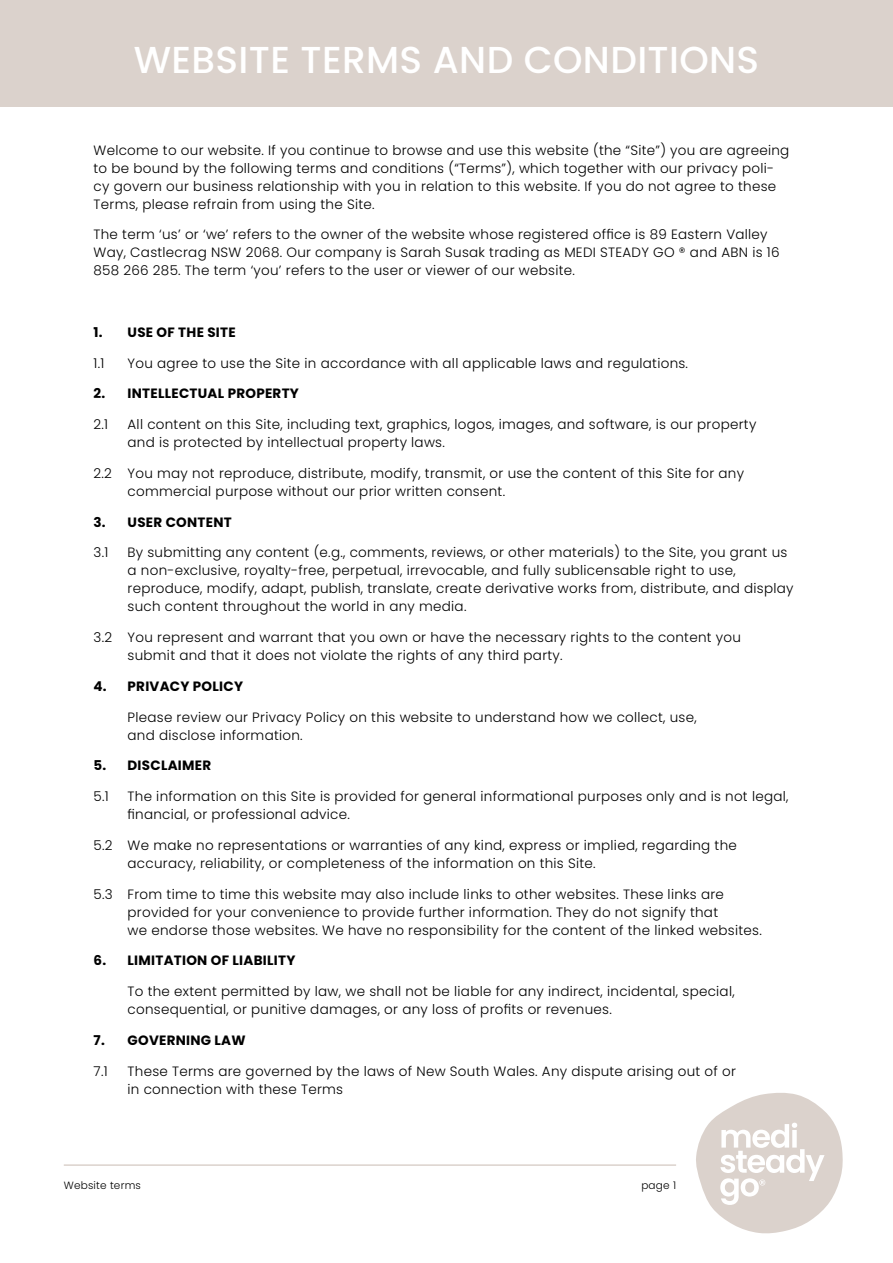
<style>
.page{position:relative;width:893px;height:1263px;background:#fff}
.page>*{position:absolute;margin:0;border:0;box-sizing:border-box;transform-origin:0 0}
.t1{font:500 37.5px "Poppins";letter-spacing:.01em;color:#fff}
.t2{font:300 13.5px/18px "Poppins";letter-spacing:.02em;color:#000}
.t3{font:700 13.5px "Poppins";letter-spacing:.02em;color:#000}
.t4{font:300 10.5px "Poppins";letter-spacing:.02em;color:#000}
</style>
<div class="page">
<div style="left:0;top:0;width:893px;height:106px;background:#dbd2cc"></div>
<hr style="left:64px;top:1164px;width:612px;height:2px;background:#dbd2cc">
<svg style="left:696px;top:1093px;width:147px;height:141px"></svg>
<h1 class="t1" style="left:134px;top:38px;width:627px">WEBSITE TERMS AND CONDITIONS</h1>
<p class="t2" style="left:94px;top:141px;width:697px">Welcome to our website. If you continue to browse and use this website (the “Site”) you are agreeing to be bound by the following terms and conditions (“Terms”), which together with our privacy poli&shy;cy govern our business relationship with you in relation to this website. If you do not agree to these Terms, please refrain from using the Site.</p>
<p class="t2" style="left:94px;top:226px;width:688px">The term ‘us’ or ‘we’ refers to the owner of the website whose registered office is 89 Eastern Valley<br>Way, Castlecrag NSW 2068. Our company is Sarah Susak trading as MEDI STEADY GO ® and ABN is 16<br>858 266 285. The term ‘you’ refers to the user or viewer of our website.</p>
<p class="t3" style="left:94px;top:324px;width:144px">1. USE OF THE SITE</p>
<p class="t2" style="left:94px;top:354px;width:12px">1.1</p>
<p class="t2" style="left:128px;top:354px;width:562px">You agree to use the Site in accordance with all applicable laws and regulations.</p>
<p class="t3" style="left:94px;top:386px;width:207px">2. INTELLECTUAL PROPERTY</p>
<p class="t2" style="left:94px;top:415px;width:16px">2.1</p>
<p class="t2" style="left:128px;top:415px;width:630px">All content on this Site, including text, graphics, logos, images, and software, is our property and is protected by intellectual property laws.</p>
<p class="t2" style="left:128px;top:464px;width:618px;text-indent:-34px">2.2 You may not reproduce, distribute, modify, transmit, or use the content of this Site for any commercial purpose without our prior written consent.</p>
<p class="t3" style="left:94px;top:514px;width:140px">3. USER CONTENT</p>
<p class="t2" style="left:94px;top:544px;width:16px">3.1</p>
<p class="t2" style="left:128px;top:544px;width:667px">By submitting any content (e.g., comments, reviews, or other materials) to the Site, you grant us a non-exclusive, royalty-free, perpetual, irrevocable, and fully sublicensable right to use, reproduce, modify, adapt, publish, translate, create derivative works from, distribute, and display such content throughout the world in any media.</p>
<p class="t2" style="left:128px;top:628px;width:615px;text-indent:-34px">3.2 You represent and warrant that you own or have the necessary rights to the content you submit and that it does not violate the rights of any third party.</p>
<p class="t3" style="left:94px;top:678px;width:151px">4. PRIVACY POLICY</p>
<p class="t2" style="left:128px;top:708px;width:571px">Please review our Privacy Policy on this website to understand how we collect, use, and disclose information.</p>
<p class="t3" style="left:94px;top:758px;width:119px">5. DISCLAIMER</p>
<p class="t2" style="left:94px;top:787px;width:17px">5.1</p>
<p class="t2" style="left:128px;top:787px;width:662px">The information on this Site is provided for general informational purposes only and is not legal, financial, or professional advice.</p>
<p class="t2" style="left:128px;top:836px;width:611px;text-indent:-34px">5.2 We make no representations or warranties of any kind, express or implied, regarding the accuracy, reliability, or completeness of the information on this Site.</p>
<p class="t2" style="left:128px;top:885px;width:636px;text-indent:-34px">5.3 From time to time this website may also include links to other websites. These links are provided for your convenience to provide further information. They do not signify that<br>we endorse those websites. We have no responsibility for the content of the linked websites.</p>
<p class="t3" style="left:94px;top:953px;width:203px">6. LIMITATION OF LIABILITY</p>
<p class="t2" style="left:128px;top:982px;width:609px">To the extent permitted by law, we shall not be liable for any indirect, incidental, special, consequential, or punitive damages, or any loss of profits or revenues.</p>
<p class="t3" style="left:94px;top:1032px;width:154px">7. GOVERNING LAW</p>
<p class="t2" style="left:94px;top:1062px;width:16px">7.1</p>
<p class="t2" style="left:128px;top:1062px;width:610px">These Terms are governed by the laws of New South Wales. Any dispute arising out of or in connection with these Terms</p>
<p class="t4" style="left:64px;top:1179px;width:79px">Website terms</p>
<p class="t4" style="left:641px;top:1179px;width:36px">page 1</p>
</div>
